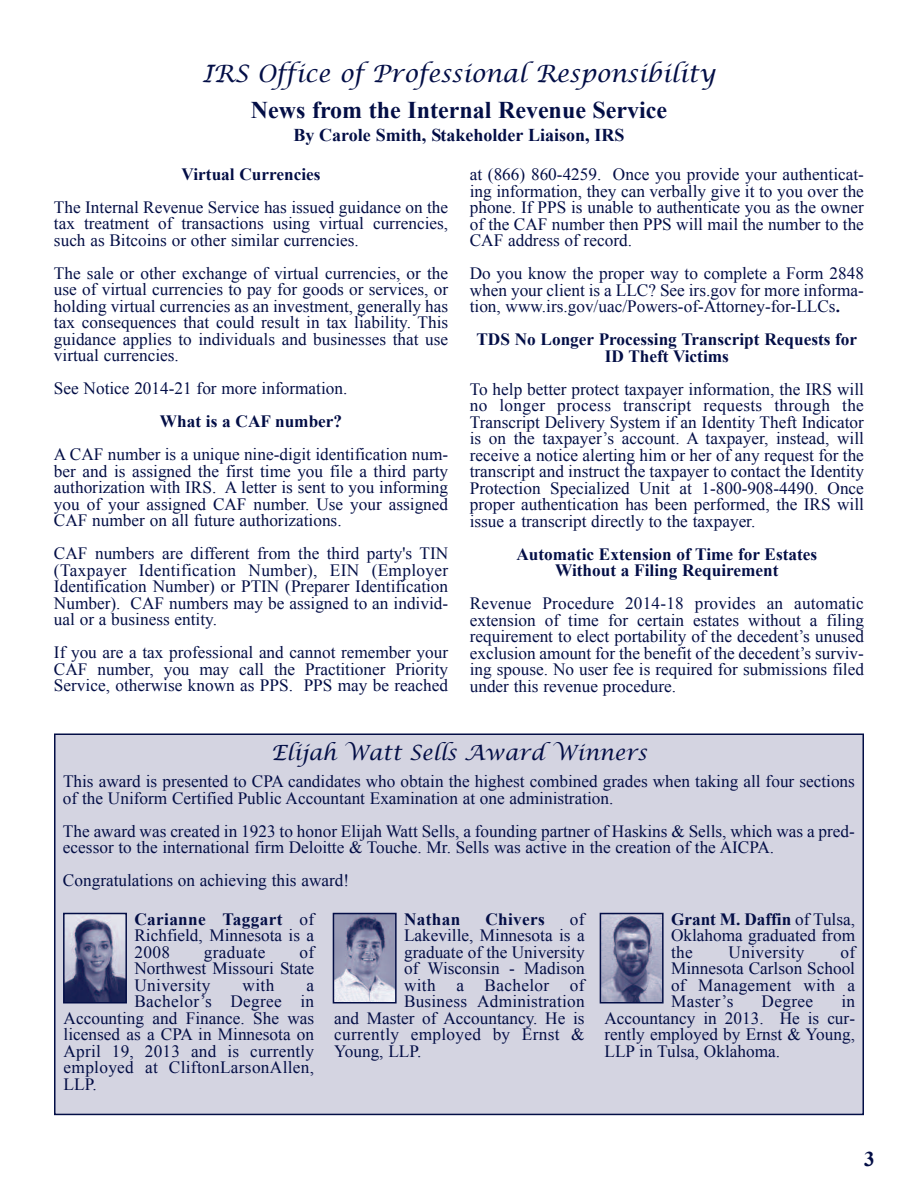
<style>
.page{position:relative;width:918px;height:1188px;background:#fff}
.page>*{position:absolute;margin:0;border:0;box-sizing:border-box;transform-origin:0 0}
.t1{font:italic 24px "Lucida Calligraphy";color:#030e46}
.t2{font:700 24px "Times New Roman";color:#030e46}
.t3{font:italic 21px "Lucida Calligraphy";color:#030e46}
.t4{font:700 21px "Times New Roman";color:#030e46}
.t5{font:700 18px "Times New Roman";color:#030e46}
.t6{font:17.25px/16.5px "Times New Roman";color:#030e46;text-align:justify}
.t7{font:700 17.25px/16.5px "Times New Roman";color:#030e46;text-align:center}
.t8{font:17.25px "Times New Roman";letter-spacing:.02em;color:#030e46}
.t9{font:700 17.25px "Times New Roman";letter-spacing:.02em;color:#030e46}
.s1{font-weight:700}
</style>
<div class="page">
<div style="left:56px;top:735px;width:807px;height:379px;background:#d4d4e1"></div>
<div style="left:54px;top:734px;width:810px;height:381px;border:2px solid #030e46"></div>
<img style="left:66px;top:916px;width:58px;height:85px">
<div style="left:63px;top:913px;width:64px;height:91px;border:2px solid #030e46"></div>
<img style="left:336px;top:916px;width:58px;height:85px">
<div style="left:333px;top:913px;width:64px;height:91px;border:2px solid #030e46"></div>
<img style="left:603px;top:916px;width:58px;height:85px">
<div style="left:600px;top:913px;width:64px;height:91px;border:2px solid #030e46"></div>
<h1 class="t1" style="left:202px;top:57px;width:515px">IRS Office of Professional Responsibility</h1>
<h1 class="t2" style="left:251px;top:97px;width:418px">News from the Internal Revenue Service</h1>
<p class="t5" style="left:293px;top:124px;width:333px">By Carole Smith, Stakeholder Liaison, IRS</p>
<p class="t7" style="left:182px;top:166px;width:140px">Virtual Currencies</p>
<p class="t6" style="left:54px;top:199px;width:396px">The Internal Revenue service has issued guidance on the tax treatment of transactions using virtual currencies, such as Bitcoins or other similar currencies.</p>
<p class="t6" style="left:54px;top:265px;width:396px">The sale or other exchange of virtual currencies, or the use of virtual currencies to pay for goods or services, or holding virtual currencies as an investment, generally has tax consequences that could result in tax liability. This guidance applies to individuals and businesses that use virtual currencies.</p>
<p class="t6" style="left:54px;top:380px;width:295px">see notice 2014-21 for more information.</p>
<p class="t7" style="left:160px;top:413px;width:184px">What is a CAF number?</p>
<p class="t6" style="left:54px;top:446px;width:396px">A CAf number is a unique nine-digit identification num&shy;ber and is assigned the first time you file a third party authorization with IRs. A letter is sent to you informing you of your assigned CAf number. use your assigned CAf number on all future authorizations.</p>
<p class="t6" style="left:54px;top:545px;width:396px">CAf numbers are different from the third party's TIn (Taxpayer Identification number), eIn (employer Identification number) or PTIn (Preparer Identification number). CAf numbers may be assigned to an individ&shy;ual or a business entity.</p>
<p class="t6" style="left:54px;top:644px;width:396px">If you are a tax professional and cannot remember your CAf number, you may call the Practitioner Priority service, otherwise known as PPs. PPs may be reached</p>
<p class="t6" style="left:470px;top:166px;width:396px">at (866) 860-4259. once you provide your authenticat&shy;ing information, they can verbally give it to you over the phone. If PPs is unable to authenticate you as the owner of the CAf number then PPs will mail the number to the CAf address of record.</p>
<p class="t6" style="left:470px;top:265px;width:396px">do you know the proper way to complete a form 2848 when your client is a llC? see irs.gov for more informa&shy;tion, www.irs.gov/uac/Powers-of-Attorney-for-llCs<span class="s1">.</span></p>
<p class="t7" style="left:476px;top:331px;width:382px">TDS No Longer Processing Transcript Requests for<br>ID Theft Victims</p>
<p class="t6" style="left:470px;top:381px;width:396px">To help better protect taxpayer information, the IRs will no longer process transcript requests through the Transcript delivery system if an Identity Theft Indicator is on the taxpayer’s account. A taxpayer, instead, will receive a notice alerting him or her of any request for the transcript and instruct the taxpayer to contact the Identity Protection specialized unit at 1-800-908-4490. once proper authentication has been performed, the IRs will issue a transcript directly to the taxpayer.</p>
<p class="t7" style="left:517px;top:546px;width:302px">Automatic Extension of Time for Estates<br>Without a Filing Requirement</p>
<p class="t6" style="left:470px;top:595px;width:396px">Revenue Procedure 2014-18 provides an automatic extension of time for certain estates without a filing requirement to elect portability of the decedent’s unused exclusion amount for the benefit of the decedent’s surviv&shy;ing spouse. no user fee is required for submissions filed under this revenue procedure.</p>
<p class="t3" style="left:271px;top:739px;width:377px">Elijah Watt Sells Award Winners</p>
<p class="t6" style="left:63px;top:773px;width:794px">This award is presented to CPA candidates who obtain the highest combined grades when taking all four sections of the uniform Certified Public Accountant examination at one administration.</p>
<p class="t6" style="left:63px;top:823px;width:794px">The award was created in 1923 to honor elijah watt sells, a founding partner of haskins &amp; sells, which was a pred&shy;ecessor to the international firm deloitte &amp; Touche. mr. sells was active in the creation of the AICPA.</p>
<p class="t6" style="left:63px;top:872px;width:288px">Congratulations on achieving this award!</p>
<p class="t6" style="left:134px;top:911px;width:183px"><span class="s1">Carianne Taggart</span> of Richfield, minnesota is a 2008</p>
<p class="t6" style="left:204px;top:944px;width:63px">graduate</p>
<p class="t6" style="left:134px;top:944px;width:183px;text-indent:165px">of northwest missouri state university</p>
<p class="t6" style="left:243px;top:977px;width:33px">with</p>
<p class="t6" style="left:307px;top:977px;width:9px">a</p>
<p class="t8" style="left:134px;top:992px;width:181px">Bachelor’s degree in</p>
<p class="t6" style="left:64px;top:1010px;width:252px">Accounting and finance. she was</p>
<p class="t6" style="left:64px;top:1026px;width:252px">licensed as a CPA in minnesota on</p>
<p class="t6" style="left:64px;top:1043px;width:252px">April 19, 2013 and is currently</p>
<p class="t8" style="left:64px;top:1058px;width:252px">employed at CliftonlarsonAllen,</p>
<p class="t6" style="left:64px;top:1076px;width:35px">llP.</p>
<p class="t7" style="left:404px;top:911px;width:58px">Nathan</p>
<p class="t9" style="left:485px;top:910px;width:61px">Chivers</p>
<p class="t6" style="left:570px;top:911px;width:18px">of</p>
<p class="t6" style="left:404px;top:927px;width:182px">lakeville, minnesota is a</p>
<p class="t6" style="left:404px;top:944px;width:182px">graduate of the university</p>
<p class="t6" style="left:404px;top:960px;width:182px">of wisconsin - madison</p>
<p class="t6" style="left:404px;top:977px;width:184px">with a Bachelor of</p>
<p class="t6" style="left:404px;top:993px;width:182px">Business Administration</p>
<p class="t6" style="left:334px;top:1010px;width:252px">and master of Accountancy. he is</p>
<p class="t8" style="left:334px;top:1025px;width:252px">currently employed by ernst &amp;</p>
<p class="t6" style="left:334px;top:1043px;width:89px">Young, llP.</p>
<p class="t6" style="left:671px;top:911px;width:186px"><span class="s1">Grant M. Daffin</span> ofTulsa, oklahoma graduated from the</p>
<p class="t8" style="left:729px;top:943px;width:77px">university</p>
<p class="t6" style="left:671px;top:944px;width:187px;text-indent:169px">of minnesota Carlson school of management with a master’s</p>
<p class="t6" style="left:605px;top:993px;width:252px;text-indent:237px">in Accountancy in 2013. he is cur&shy;rently employed by ernst &amp; Young, llP in Tulsa, oklahoma.</p>
<p class="t6" style="left:762px;top:993px;width:53px">degree</p>
<p class="t4" style="left:864px;top:1147px;width:12px">3</p>
</div>
